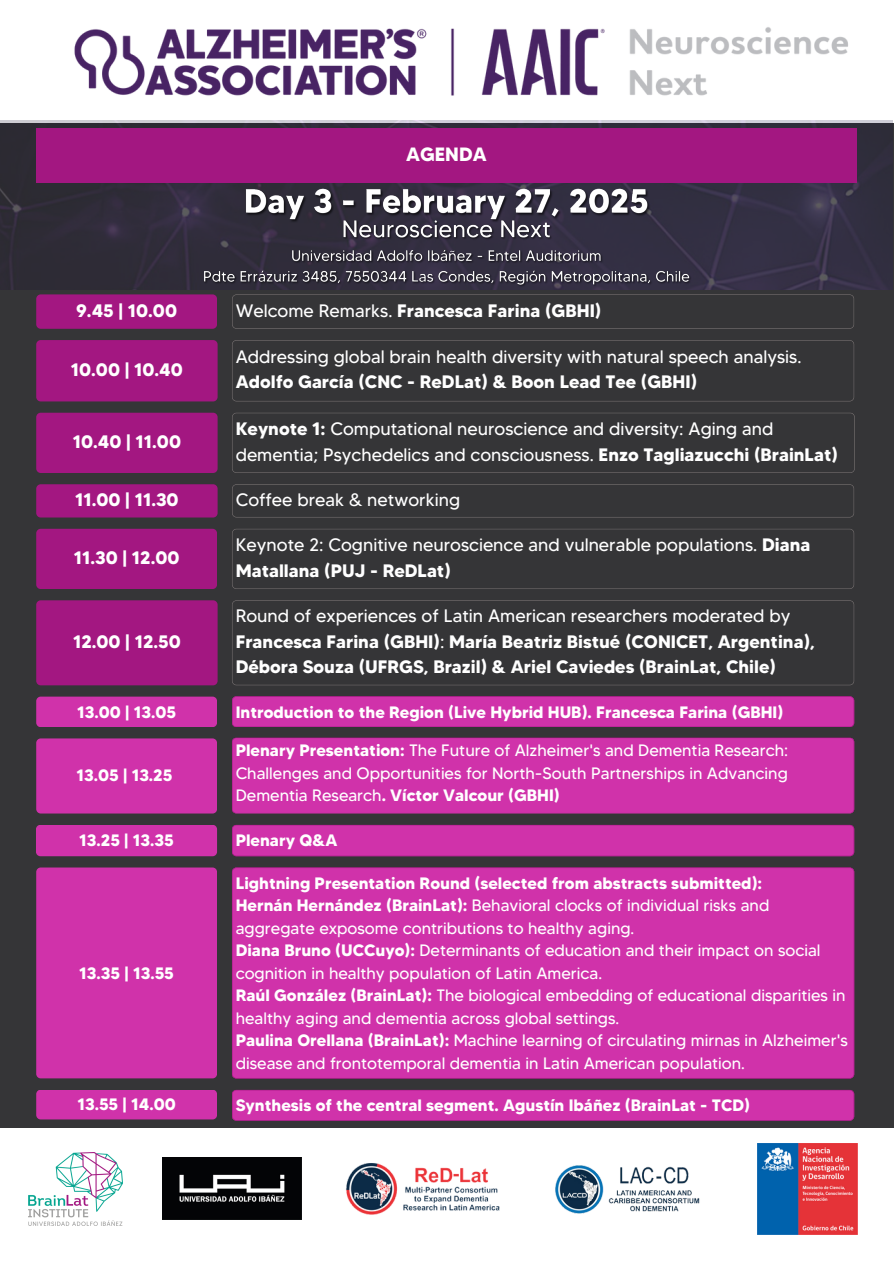
<style>
.page{position:relative;width:894px;height:1264px;background:#fff}
.page>*{position:absolute;margin:0;border:0;box-sizing:border-box;transform-origin:0 0}
.t1{font:700 19.2px "MADETOMMY";color:#fff}
.t2{font:18px/25.8px "MADETOMMY";color:#fff}
.t3{font:700 18px/25.8px "MADETOMMY";color:#fff}
.t4{font:16.5px/22.5px "MADETOMMY";color:#fff}
.t5{font:700 16.5px "MADETOMMY";color:#fff}
.s1{font-weight:400}
.s2{font-weight:700}
</style>
<div class="page">
<div style="left:0;top:0;width:893px;height:1263px;background:#353537"></div>
<div style="left:0;top:0;width:893px;height:123px;background:#fff"></div>
<div style="left:36px;top:294px;width:181px;height:35px;background:#a31781;border-radius:4px"></div>
<div style="left:232px;top:294px;width:621px;height:35px;border:1px solid #787272;border-radius:4px"></div>
<div style="left:36px;top:340px;width:181px;height:61px;background:#a31781;border-radius:4px"></div>
<div style="left:232px;top:340px;width:622px;height:61px;border:1px solid #787272;border-radius:4px"></div>
<img style="left:74px;top:27px;width:774px;height:69px">
<div style="left:0;top:1127px;width:893px;height:136px;background:#fff"></div>
<img style="left:163px;top:1157px;width:138px;height:62px">
<img style="left:28px;top:1152px;width:95px;height:73px">
<img style="left:555px;top:1165px;width:145px;height:49px">
<img style="left:346px;top:1163px;width:154px;height:52px">
<img style="left:757px;top:1143px;width:100px;height:91px">
<div style="left:36px;top:413px;width:181px;height:60px;background:#a31781;border-radius:4px"></div>
<div style="left:232px;top:413px;width:622px;height:60px;border:1px solid #787272;border-radius:4px"></div>
<img style="left:0;top:120px;width:892px;height:169px">
<img style="left:199px;top:215px;width:496px;height:75px">
<img style="left:241px;top:182px;width:412px;height:43px">
<div style="left:36px;top:128px;width:820px;height:54px;background:#a31781"></div>
<div style="left:36px;top:484px;width:181px;height:33px;background:#a31781;border-radius:4px"></div>
<div style="left:232px;top:484px;width:621px;height:33px;border:1px solid #787272;border-radius:4px"></div>
<div style="left:36px;top:529px;width:181px;height:60px;background:#a31781;border-radius:4px"></div>
<div style="left:232px;top:529px;width:622px;height:60px;border:1px solid #787272;border-radius:4px"></div>
<div style="left:36px;top:696px;width:181px;height:31px;background:#d032aa;border-radius:5px"></div>
<div style="left:232px;top:696px;width:622px;height:31px;background:#be279a;border-radius:4px"></div>
<div style="left:232px;top:696px;width:621px;height:30px;background:#d032aa"></div>
<div style="left:36px;top:738px;width:181px;height:75px;background:#d032aa;border-radius:4px"></div>
<div style="left:232px;top:737px;width:622px;height:76px;background:#d032aa"></div>
<div style="left:36px;top:600px;width:181px;height:85px;background:#a31781;border-radius:4px"></div>
<div style="left:232px;top:600px;width:622px;height:85px;border:1px solid #787272;border-radius:4px"></div>
<div style="left:36px;top:824px;width:181px;height:32px;background:#d032aa;border-radius:4px"></div>
<div style="left:232px;top:824px;width:622px;height:32px;background:#d032aa;border-radius:4px"></div>
<div style="left:232px;top:824px;width:621px;height:32px;border:1px solid #a31781;border-radius:4px"></div>
<div style="left:36px;top:867px;width:181px;height:211px;background:#d032aa;border-radius:4px"></div>
<div style="left:232px;top:867px;width:622px;height:210px;background:#d032aa"></div>
<div style="left:36px;top:1089px;width:181px;height:30px;background:#d032aa;border-radius:4px"></div>
<div style="left:232px;top:1089px;width:621px;height:31px;background:#d032aa"></div>
<h4 class="t1" style="left:406px;top:142px;width:82px">AGENDA</h4>
<p class="t3" style="left:76px;top:297px;width:102px">9.45 | 10.00</p>
<p class="t3" style="left:236px;top:297px;width:367px"><span class="s1">Welcome Remarks.</span> Francesca Farina (GBHI)</p>
<h2 class="t3" style="left:71px;top:357px;width:113px">10.00 | 10.40</h2>
<h3 class="t2" style="left:236px;top:343px;width:567px">Addressing global brain health diversity with natural speech analysis.<br><span class="s2">Adolfo García (CNC - ReDLat) &amp; Boon Lead Tee (GBHI)</span></h3>
<h4 class="t3" style="left:73px;top:428px;width:110px">10.40 | 11.00</h4>
<h3 class="t2" style="left:236px;top:416px;width:603px"><span class="s2">Keynote 1:</span> Computational neuroscience and diversity: Aging and dementia; Psychedelics and consciousness. <span class="s2">Enzo Tagliazucchi (BrainLat)</span></h3>
<h3 class="t3" style="left:75px;top:486px;width:105px">11.00 | 11.30</h3>
<h4 class="t2" style="left:236px;top:486px;width:226px">Coffee break &amp; networking</h4>
<h3 class="t3" style="left:74px;top:544px;width:107px">11.30 | 12.00</h3>
<h4 class="t2" style="left:236px;top:532px;width:576px">Keynote 2: Cognitive neuroscience and vulnerable populations. <span class="s2">Diana<br>Matallana (PUJ - ReDLat)</span></h4>
<h5 class="t3" style="left:73px;top:628px;width:109px">12.00 | 12.50</h5>
<h5 class="t3" style="left:236px;top:602px;width:580px"><span class="s1">Round of experiences of Latin American researchers moderated by<br></span>Francesca Farina (GBHI)<span class="s1">:</span> María Beatriz Bistué (CONICET, Argentina),<br>Débora Souza (UFRGS, Brazil) &amp; Ariel Caviedes (BrainLat, Chile)</h5>
<h3 class="t5" style="left:77px;top:702px;width:100px">13.00 | 13.05</h3>
<h4 class="t5" style="left:236px;top:701px;width:549px">Introduction to the Region (Live Hybrid HUB). Francesca Farina (GBHI)</h4>
<h3 class="t5" style="left:76px;top:765px;width:97px">13.05 | 13.25</h3>
<h4 class="t4" style="left:236px;top:739px;width:554px;text-align:justify"><span class="s2">Plenary Presentation:</span> The Future of Alzheimer's and Dementia Research:<br>Challenges and Opportunities for North-South Partnerships in Advancing Dementia Research<span class="s2">. Víctor Valcour (GBHI)</span></h4>
<h5 class="t5" style="left:79px;top:830px;width:96px">13.25 | 13.35</h5>
<p class="t5" style="left:236px;top:830px;width:103px">Plenary Q&amp;A</p>
<h5 class="t5" style="left:79px;top:962px;width:96px">13.35 | 13.55</h5>
<h5 class="t5" style="left:236px;top:872px;width:528px">Lightning Presentation Round (selected from abstracts submitted):</h5>
<h5 class="t4" style="left:236px;top:894px;width:535px"><span class="s2">Hernán Hernández (BrainLat):</span> Behavioral clocks of individual risks and aggregate exposome contributions to healthy aging.</h5>
<p class="t4" style="left:236px;top:939px;width:586px"><span class="s2">Diana Bruno (UCCuyo):</span> Determinants of education and their impact on social cognition in healthy population of Latin America.</p>
<p class="t4" style="left:236px;top:984px;width:611px"><span class="s2">Raúl González (BrainLat):</span> The biological embedding of educational disparities in healthy aging and dementia across global settings.</p>
<p class="t4" style="left:236px;top:1029px;width:613px"><span class="s2">Paulina Orellana (BrainLat):</span> Machine learning of circulating mirnas in Alzheimer's disease and frontotemporal dementia in Latin American population.</p>
<p class="t5" style="left:77px;top:1093px;width:100px">13.55 | 14.00</p>
<p class="t5" style="left:236px;top:1095px;width:515px">Synthesis of the central segment. Agustín Ibáñez (BrainLat - TCD)</p>
</div>
